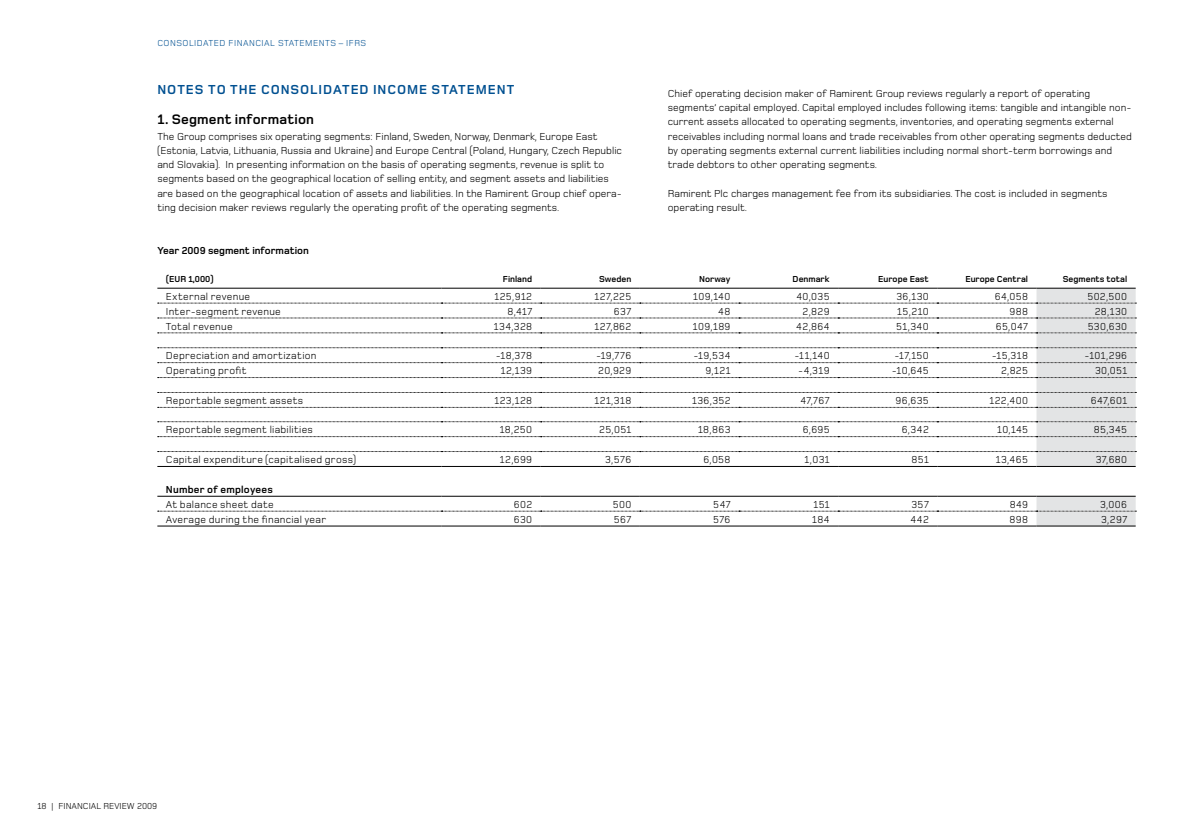
<style>
.page{position:relative;width:1191px;height:830px;background:#fff}
.page>*{position:absolute;margin:0;border:0;box-sizing:border-box;transform-origin:0 0}
.t1{font:700 14.25px "Foundry Monoline";letter-spacing:.01em;color:#000}
.t2{font:700 13.5px "Foundry Monoline";letter-spacing:.065em;color:#005091}
.t3{font:10.5px/14.2px "Foundry Monoline";color:#000}
.t4{font:10.5px "Foundry Monoline";letter-spacing:.025em;color:#000}
.t5{font:700 10.5px "Foundry Monoline";color:#000}
.t6{font:700 10.5px "Foundry Monoline";letter-spacing:.02em;color:#000}
.t7{font:700 9px "Foundry Monoline";color:#000}
.t8{font:9px "Foundry Monoline";letter-spacing:.05em;color:#005091}
.t9{font:9px "Foundry Monoline";color:#000}
</style>
<div class="page">
<svg style="left:158px;top:288px;width:978px;height:237px"></svg>
<hr style="left:157px;top:288px;width:284px;height:1px;background:#000">
<hr style="left:441px;top:288px;width:99px;height:1px;background:#000">
<hr style="left:540px;top:288px;width:100px;height:1px;background:#000">
<hr style="left:640px;top:288px;width:99px;height:1px;background:#000">
<hr style="left:739px;top:288px;width:99px;height:1px;background:#000">
<hr style="left:838px;top:288px;width:99px;height:1px;background:#000">
<hr style="left:937px;top:288px;width:99px;height:1px;background:#000">
<hr style="left:1036px;top:288px;width:99px;height:1px;background:#000">
<hr style="left:157px;top:466px;width:284px;height:1px;background:#000">
<hr style="left:441px;top:466px;width:99px;height:1px;background:#000">
<hr style="left:540px;top:466px;width:100px;height:1px;background:#000">
<hr style="left:640px;top:466px;width:99px;height:1px;background:#000">
<hr style="left:739px;top:466px;width:99px;height:1px;background:#000">
<hr style="left:838px;top:466px;width:99px;height:1px;background:#000">
<hr style="left:937px;top:466px;width:99px;height:1px;background:#000">
<hr style="left:1036px;top:466px;width:99px;height:1px;background:#000">
<hr style="left:157px;top:495px;width:284px;height:1px;background:#000">
<hr style="left:441px;top:495px;width:99px;height:1px;background:#000">
<hr style="left:540px;top:495px;width:100px;height:1px;background:#000">
<hr style="left:640px;top:495px;width:99px;height:1px;background:#000">
<hr style="left:739px;top:495px;width:99px;height:1px;background:#000">
<hr style="left:838px;top:495px;width:99px;height:1px;background:#000">
<hr style="left:937px;top:495px;width:99px;height:1px;background:#000">
<hr style="left:1036px;top:495px;width:99px;height:1px;background:#000">
<hr style="left:157px;top:525px;width:284px;height:1px;background:#000">
<hr style="left:441px;top:525px;width:99px;height:1px;background:#000">
<hr style="left:540px;top:525px;width:100px;height:1px;background:#000">
<hr style="left:640px;top:525px;width:99px;height:1px;background:#000">
<hr style="left:739px;top:525px;width:99px;height:1px;background:#000">
<hr style="left:838px;top:525px;width:99px;height:1px;background:#000">
<hr style="left:937px;top:525px;width:99px;height:1px;background:#000">
<hr style="left:1036px;top:525px;width:99px;height:1px;background:#000">
<p class="t8" style="left:157px;top:38px;width:78px">Consoli dated financial</p>
<p class="t8" style="left:278px;top:38px;width:29px">statemen</p>
<p class="t8" style="left:325px;top:38px;width:43px">ts – IFRS</p>
<p class="t2" style="left:157px;top:82px;width:162px">Notes to the consolida</p>
<p class="t2" style="left:342px;top:82px;width:174px">ted income statement</p>
<h1 class="t1" style="left:157px;top:112px;width:158px">1. Segment information</h1>
<p class="t3" style="left:157px;top:129px;width:466px">The Group comprises six operating segments: Finland, Sweden, Norway, Denmark, Europe East (Estonia, Latvia, Lithuania, Russia and Ukraine) and Europe Central (Poland, Hungary, Czech Republic and Slovakia). In presenting information on the basis of operating segments, revenue is split to segments based on the geographical location of selling entity, and segment assets and liabilities are based on the geographical location of assets and liabilities. In the Ramirent Group chief opera&shy;ting decision maker reviews regularly the operating profit of the operating segments.</p>
<p class="t3" style="left:668px;top:86px;width:466px">Chief operating decision maker of Ramirent Group reviews regularly a report of operating segments’ capital employed. Capital employed includes following items: tangible and intangible non&shy;current assets allocated to operating segments, inventories, and operating segments external receivables including normal loans and trade receivables from other operating segments deducted by operating segments external current liabilities including normal short-term borrowings and trade debtors to other operating segments.</p>
<p class="t3" style="left:668px;top:186px;width:441px">Ramirent Plc charges management fee from its subsidiaries. The cost is included in segments operating result.</p>
<p class="t5" style="left:157px;top:244px;width:153px">Year 2009 segment information</p>
<p class="t7" style="left:166px;top:274px;width:49px">(EUR 1,000)</p>
<p class="t7" style="left:503px;top:274px;width:31px">Finland</p>
<p class="t7" style="left:599px;top:274px;width:34px">Sweden</p>
<p class="t7" style="left:699px;top:274px;width:33px">Norway</p>
<p class="t7" style="left:792px;top:274px;width:39px">Denmark</p>
<p class="t7" style="left:878px;top:274px;width:52px">Europe East</p>
<p class="t7" style="left:965px;top:274px;width:64px">Europe Central</p>
<p class="t7" style="left:1062px;top:274px;width:66px">Segments total</p>
<p class="t4" style="left:166px;top:290px;width:86px">External revenue</p>
<p class="t3" style="left:494px;top:289px;width:39px">125,912</p>
<p class="t3" style="left:594px;top:289px;width:38px">127,225</p>
<p class="t3" style="left:693px;top:289px;width:39px">109,140</p>
<p class="t3" style="left:796px;top:289px;width:35px">40,035</p>
<p class="t3" style="left:896px;top:289px;width:34px">36,130</p>
<p class="t3" style="left:994px;top:289px;width:35px">64,058</p>
<p class="t3" style="left:1087px;top:289px;width:41px">502,500</p>
<p class="t4" style="left:166px;top:305px;width:116px">Inter-segment revenue</p>
<p class="t3" style="left:507px;top:304px;width:26px">8,417</p>
<p class="t3" style="left:614px;top:304px;width:19px">637</p>
<p class="t3" style="left:718px;top:304px;width:14px">48</p>
<p class="t3" style="left:802px;top:304px;width:29px">2,829</p>
<p class="t3" style="left:897px;top:304px;width:33px">15,210</p>
<p class="t3" style="left:1009px;top:304px;width:20px">988</p>
<p class="t3" style="left:1094px;top:304px;width:34px">28,130</p>
<p class="t4" style="left:166px;top:320px;width:68px">Total revenue</p>
<p class="t3" style="left:494px;top:319px;width:40px">134,328</p>
<p class="t3" style="left:594px;top:319px;width:38px">127,862</p>
<p class="t3" style="left:693px;top:319px;width:39px">109,189</p>
<p class="t3" style="left:796px;top:319px;width:35px">42,864</p>
<p class="t3" style="left:896px;top:319px;width:34px">51,340</p>
<p class="t3" style="left:996px;top:319px;width:34px">65,047</p>
<p class="t3" style="left:1087px;top:319px;width:41px">530,630</p>
<p class="t4" style="left:166px;top:350px;width:152px">Depreciation and amortization</p>
<p class="t3" style="left:496px;top:348px;width:38px">-18,378</p>
<p class="t3" style="left:596px;top:348px;width:37px">-19,776</p>
<p class="t3" style="left:693px;top:348px;width:39px">-19,534</p>
<p class="t3" style="left:794px;top:348px;width:37px">-11,140</p>
<p class="t3" style="left:894px;top:348px;width:36px">-17,150</p>
<p class="t3" style="left:991px;top:348px;width:38px">-15,318</p>
<p class="t3" style="left:1084px;top:348px;width:44px">-101,296</p>
<p class="t4" style="left:166px;top:365px;width:82px">Operating profit</p>
<p class="t3" style="left:501px;top:363px;width:33px">12,139</p>
<p class="t3" style="left:598px;top:363px;width:35px">20,929</p>
<p class="t3" style="left:705px;top:363px;width:27px">9,121</p>
<p class="t3" style="left:798px;top:363px;width:33px">-4,319</p>
<p class="t3" style="left:892px;top:363px;width:38px">-10,645</p>
<p class="t3" style="left:1001px;top:363px;width:28px">2,825</p>
<p class="t3" style="left:1095px;top:363px;width:34px">30,051</p>
<p class="t4" style="left:166px;top:394px;width:139px">Reportable segment assets</p>
<p class="t3" style="left:494px;top:393px;width:39px">123,128</p>
<p class="t3" style="left:594px;top:393px;width:38px">121,318</p>
<p class="t3" style="left:692px;top:393px;width:40px">136,352</p>
<p class="t3" style="left:800px;top:393px;width:31px">47,767</p>
<p class="t3" style="left:895px;top:393px;width:35px">96,635</p>
<p class="t3" style="left:989px;top:393px;width:40px">122,400</p>
<p class="t3" style="left:1090px;top:393px;width:38px">647,601</p>
<p class="t4" style="left:166px;top:424px;width:149px">Reportable segment liabilities</p>
<p class="t3" style="left:500px;top:422px;width:34px">18,250</p>
<p class="t3" style="left:599px;top:422px;width:34px">25,051</p>
<p class="t3" style="left:698px;top:422px;width:34px">18,863</p>
<p class="t3" style="left:802px;top:422px;width:28px">6,695</p>
<p class="t3" style="left:901px;top:422px;width:29px">6,342</p>
<p class="t3" style="left:997px;top:422px;width:32px">10,145</p>
<p class="t3" style="left:1093px;top:422px;width:35px">85,345</p>
<p class="t4" style="left:166px;top:453px;width:191px">Capital expenditure (capitalised gross)</p>
<p class="t3" style="left:500px;top:452px;width:34px">12,699</p>
<p class="t3" style="left:605px;top:452px;width:28px">3,576</p>
<p class="t3" style="left:703px;top:452px;width:29px">6,058</p>
<p class="t3" style="left:804px;top:452px;width:27px">1,031</p>
<p class="t3" style="left:911px;top:452px;width:19px">851</p>
<p class="t3" style="left:995px;top:452px;width:34px">13,465</p>
<p class="t3" style="left:1095px;top:452px;width:33px">37,680</p>
<p class="t6" style="left:166px;top:483px;width:109px">Number of employees</p>
<p class="t4" style="left:166px;top:498px;width:109px">At balance sheet date</p>
<p class="t3" style="left:514px;top:497px;width:20px">602</p>
<p class="t3" style="left:613px;top:497px;width:20px">500</p>
<p class="t3" style="left:713px;top:497px;width:19px">547</p>
<p class="t3" style="left:813px;top:497px;width:18px">151</p>
<p class="t3" style="left:911px;top:497px;width:19px">357</p>
<p class="t3" style="left:1009px;top:497px;width:20px">849</p>
<p class="t3" style="left:1100px;top:497px;width:29px">3,006</p>
<p class="t4" style="left:166px;top:513px;width:162px">Average during the financial year</p>
<p class="t3" style="left:514px;top:512px;width:20px">630</p>
<p class="t3" style="left:614px;top:512px;width:19px">567</p>
<p class="t3" style="left:713px;top:512px;width:19px">576</p>
<p class="t3" style="left:812px;top:512px;width:19px">184</p>
<p class="t3" style="left:910px;top:512px;width:20px">442</p>
<p class="t3" style="left:1009px;top:512px;width:20px">898</p>
<p class="t3" style="left:1101px;top:512px;width:28px">3,297</p>
<p class="t9" style="left:37px;top:800px;width:121px">18 | FINANCIAL REVIEW 2009</p>
</div>
